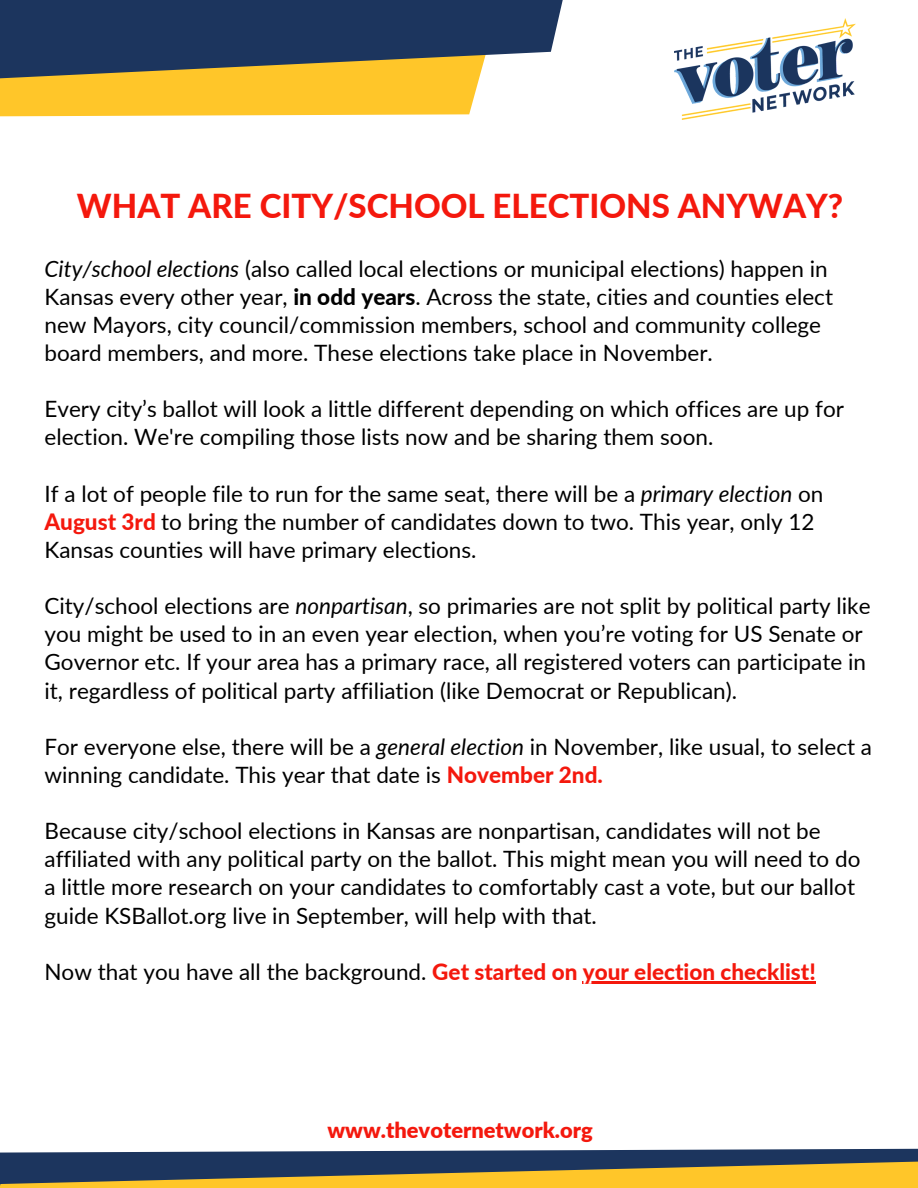
<style>
.page{position:relative;width:918px;height:1188px;background:#fff}
.page>*{position:absolute;margin:0;border:0;box-sizing:border-box;transform-origin:0 0}
.t1{font:800 33px "Lato";color:#f4180d}
.t2{font:22.5px/28.2px "Lato";color:#000}
.t3{font:800 22.5px "Lato";color:#f4180d}
.t4{font:900 21.75px "Lato";color:#f4180d}
.s1{font-style:italic}
.s2{font-weight:800}
.s3{font-weight:800;color:#f4180d}
.s4{font-weight:400;color:#000}
</style>
<div class="page">
<svg style="left:0;top:0;width:563px;height:117px;fill:#1c355e"></svg>
<svg style="left:0;top:1148px;width:918px;height:40px;fill:#1c355e"></svg>
<img style="left:675px;top:18px;width:181px;height:102px">
<hr style="left:583px;top:981px;width:233px;height:2px;background:#f4180d">
<p class="t1" style="left:77px;top:186px;width:768px">WHAT ARE CITY/SCHOOL ELECTIONS ANYWAY?</p>
<p class="t2" style="left:44px;top:254px;width:790px"><span class="s1">City/school elections</span> (also called local elections or municipal elections) happen in Kansas every other year, <span class="s2">in odd years</span>. Across the state, cities and counties elect new Mayors, city council/commission members, school and community college board members, and more. These elections take place in November.</p>
<p class="t2" style="left:44px;top:395px;width:801px">Every city’s ballot will look a little different depending on which offices are up for election. We're compiling those lists now and be sharing them soon.</p>
<p class="t2" style="left:44px;top:479px;width:780px">If a lot of people file to run for the same seat, there will be a <span class="s1">primary election</span> on<br><span class="s3">August 3rd</span> to bring the number of candidates down to two. This year, only 12<br>Kansas counties will have primary elections.</p>
<p class="t2" style="left:44px;top:591px;width:828px">City/school elections are <span class="s1">nonpartisan</span>, so primaries are not split by political party like you might be used to in an even year election, when you’re voting for US Senate or Governor etc. If your area has a primary race, all registered voters can participate in it, regardless of political party affiliation (like Democrat or Republican).</p>
<p class="t2" style="left:44px;top:732px;width:829px">For everyone else, there will be a <span class="s1">general election</span> in November, like usual, to select a winning candidate. This year that date is <span class="s3">November 2nd.</span></p>
<p class="t2" style="left:44px;top:816px;width:818px">Because city/school elections in Kansas are nonpartisan, candidates will not be affiliated with any political party on the ballot. This might mean you will need to do a little more research on your candidates to comfortably cast a vote, but our ballot guide KSBallot.org live in September, will help with that.</p>
<p class="t3" style="left:44px;top:958px;width:773px"><span class="s4">Now that you have all the background.</span> Get started on your election checklist!</p>
<p class="t4" style="left:327px;top:1117px;width:267px">www.thevoternetwork.org</p>
</div>
